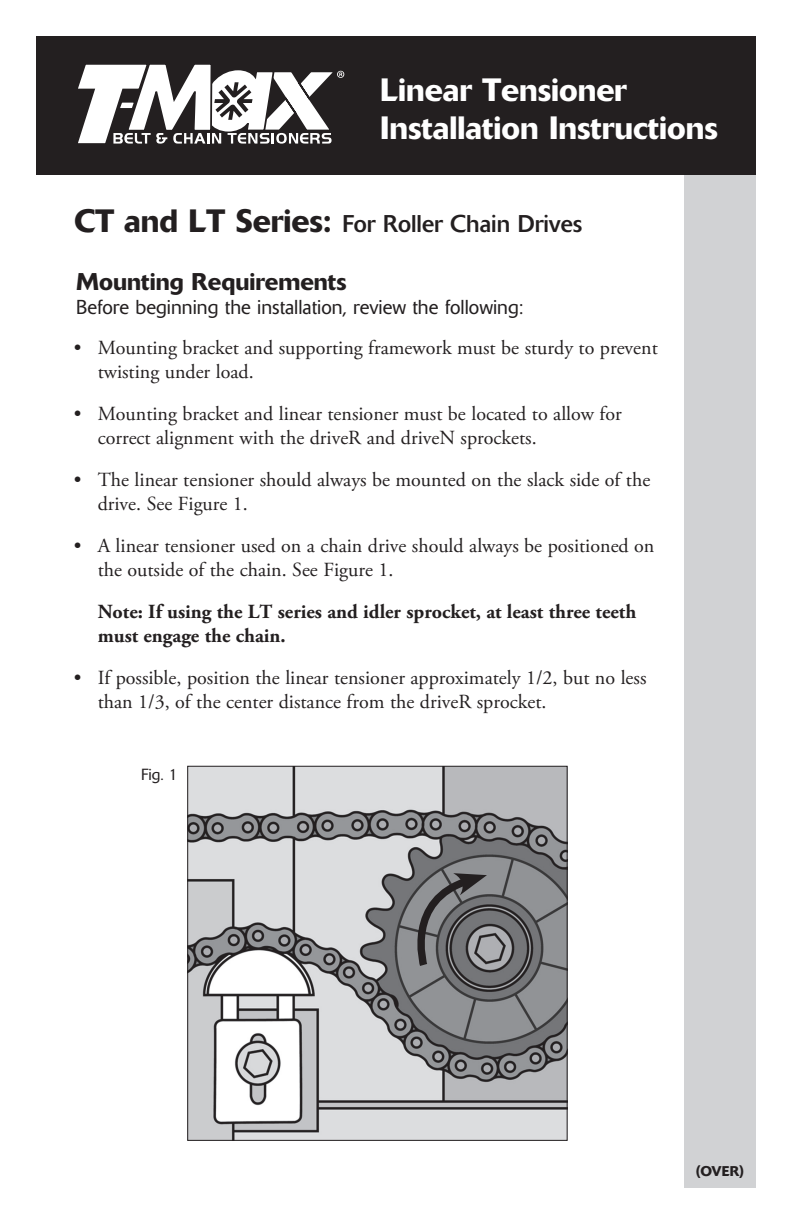
<style>
.page{position:relative;width:792px;height:1224px;background:#fff}
.page>*{position:absolute;margin:0;border:0;box-sizing:border-box;transform-origin:0 0}
.t1{font:500 32px/38.4px "Delta BQ";color:#fff}
.t2{font:24px "Delta BQ";color:#231f20}
.t3{font:500 24px "Delta BQ";color:#231f20}
.t4{font:20px/24px "Adobe Garamond Pro";color:#231f20}
.t5{font:700 20px/24px "Adobe Garamond Pro";color:#231f20}
.t6{font:300 20px "Delta BQ";color:#231f20}
.t7{font:300 16px "Delta BQ";color:#231f20}
.t8{font:500 14px "Delta BQ";color:#231f20}
.s1{font-weight:500;font-size:32px}
</style>
<div class="page">
<div style="left:684px;top:122px;width:72px;height:1066px;background:#d1d2d4"></div>
<div style="left:36px;top:36px;width:720px;height:138px;background:#231f20"></div>
<svg style="left:78px;top:64px;width:266px;height:80px"></svg>
<img style="left:189px;top:768px;width:377px;height:371px">
<div style="left:187px;top:766px;width:381px;height:375px;border:1px solid #231f20"></div>
<svg style="left:405px;top:871px;width:82px;height:101px;background:#707073"></svg>
<h1 class="t1" style="left:380px;top:70px;width:339px">Linear Tensioner<br>Installation Instructions</h1>
<p class="t2" style="left:74px;top:209px;width:510px"><span class="s1">CT and LT Series:</span> For Roller Chain Drives</p>
<p class="t3" style="left:76px;top:267px;width:272px">Mounting Requirements</p>
<p class="t6" style="left:76px;top:295px;width:449px">Before beginning the installation, review the following:</p>
<p class="t4" style="left:98px;top:336px;width:562px;text-indent:-24px">• Mounting bracket and supporting framework must be sturdy to prevent twisting under load.</p>
<p class="t4" style="left:98px;top:402px;width:526px;text-indent:-24px">• Mounting bracket and linear tensioner must be located to allow for correct alignment with the driveR and driveN sprockets.</p>
<p class="t4" style="left:98px;top:468px;width:554px;text-indent:-24px">• The linear tensioner should always be mounted on the slack side of the drive. See Figure 1.</p>
<p class="t4" style="left:98px;top:534px;width:558px;text-indent:-24px">• A linear tensioner used on a chain drive should always be positioned on the outside of the chain. See Figure 1.</p>
<p class="t5" style="left:98px;top:600px;width:540px">Note: If using the LT series and idler sprocket, at least three teeth must engage the chain.</p>
<p class="t4" style="left:98px;top:666px;width:550px;text-indent:-24px">• If possible, position the linear tensioner approximately 1/2, but no less than 1/3, of the center distance from the driveR sprocket.</p>
<p class="t7" style="left:141px;top:765px;width:38px">Fig. 1</p>
<p class="t8" style="left:696px;top:1163px;width:49px">(OVER)</p>
</div>
